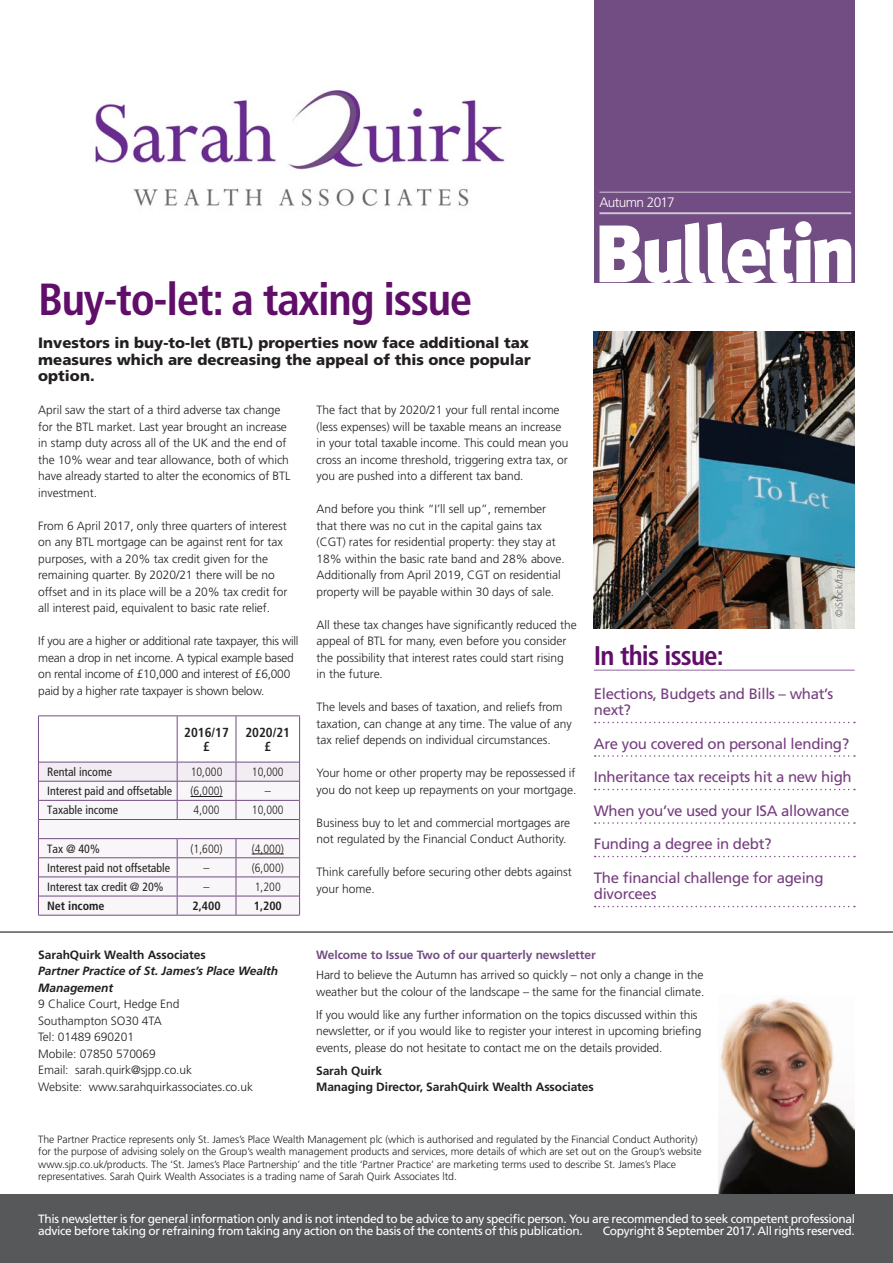
<style>
.page{position:relative;width:893px;height:1263px;background:#fff}
.page>*{position:absolute;margin:0;border:0;box-sizing:border-box;transform-origin:0 0}
.t1{font:81.3px "Meta Black LF";letter-spacing:-.045em;color:#fff}
._000_H30_Headline{font:700 condensed 45px "Frutiger";letter-spacing:-.03em;color:#600e69}
.t2{font:700 condensed 27px "Frutiger";letter-spacing:-.03em;color:#600e69}
.t3{font:15px/16.5px "Frutiger";letter-spacing:-.02em;color:#763e7f}
._000_Standfirst{font:900 15px/16.5px "Frutiger";color:#231f20;text-align:justify}
.t4{font:300 13.65px "Frutiger";letter-spacing:-.045em;color:#fff}
.t5{font:700 condensed 13.2px "Frutiger";color:#231f20}
._000_JustText{font:300 12px/16.5px "Frutiger";letter-spacing:-.005em;color:#231f20}
._0000_Disclaimer{font:12px/12.8px "Frutiger";letter-spacing:-.03em;color:#fff}
.t6{font:condensed 12px "Frutiger";color:#231f20}
._000_JustText-2{font:700 12px "Frutiger";letter-spacing:-.005em;color:#231f20}
.t7{font:300 condensed 12px "Frutiger";color:#231f20}
._000_JustText-3{font:italic 700 12px/16.5px "Frutiger";letter-spacing:-.005em;color:#231f20}
._000_JustText-4{font:700 12px "Frutiger";letter-spacing:-.005em;color:#724d83}
.t8{font:700 condensed 12px "Frutiger";color:#231f20}
._000_JustText-5{font:300 10.5px/12.6px "Frutiger";letter-spacing:-.005em;color:#231f20}
.t9{font:300 9.75px "Frutiger";color:#6c6d70}
</style>
<div class="page">
<img style="left:594px;top:332px;width:261px;height:297px">
<hr style="left:594px;top:670px;width:261px;height:1px;background:#9b78a6">
<svg style="left:595px;top:722px;width:260px;height:1px"></svg>
<svg style="left:595px;top:755px;width:260px;height:2px"></svg>
<svg style="left:595px;top:789px;width:260px;height:1px"></svg>
<svg style="left:595px;top:822px;width:260px;height:2px"></svg>
<svg style="left:595px;top:856px;width:260px;height:1px"></svg>
<svg style="left:595px;top:906px;width:260px;height:1px"></svg>
<img style="left:719px;top:998px;width:135px;height:197px">
<div style="left:594px;top:0;width:261px;height:282px;background:#724d83"></div>
<div style="left:0;top:1195px;width:893px;height:68px;background:#57585a"></div>
<hr style="left:599px;top:192px;width:252px;height:1px;background:#d5cada">
<hr style="left:599px;top:212px;width:252px;height:2px;background:#d5cada">
<hr style="left:0;top:931px;width:893px;height:2px;background:#57585a">
<img style="left:95px;top:90px;width:410px;height:117px">
<hr style="left:38px;top:716px;width:1px;height:46px;background:#724d83">
<hr style="left:38px;top:715px;width:139px;height:1px;background:#724d83">
<hr style="left:177px;top:716px;width:1px;height:46px;background:#724d83">
<hr style="left:177px;top:715px;width:59px;height:1px;background:#724d83">
<hr style="left:236px;top:716px;width:1px;height:46px;background:#724d83">
<hr style="left:236px;top:715px;width:64px;height:1px;background:#724d83">
<hr style="left:299px;top:716px;width:1px;height:46px;background:#724d83">
<hr style="left:38px;top:915px;width:139px;height:1px;background:#724d83">
<hr style="left:177px;top:915px;width:59px;height:1px;background:#724d83">
<svg style="left:38px;top:762px;width:262px;height:153px"></svg>
<hr style="left:236px;top:857px;width:63px;height:1px;background:#724d83">
<hr style="left:236px;top:876px;width:63px;height:1px;background:#724d83">
<hr style="left:236px;top:896px;width:63px;height:1px;background:#724d83">
<hr style="left:236px;top:915px;width:64px;height:1px;background:#724d83">
<hr style="left:191px;top:796px;width:32px;height:1px;background:#231f20">
<hr style="left:252px;top:854px;width:32px;height:1px;background:#231f20">
<p class="_000_H30_Headline" style="left:38px;top:273px;width:436px">Buy-to-let: a taxing issue</p>
<p class="_000_Standfirst" style="left:38px;top:334px;width:494px">Investors in buy-to-let (BTL) properties now face additional tax measures which are decreasing the appeal of this once popular option.</p>
<p class="_000_JustText" style="left:38px;top:402px;width:254px">April saw the start of a third adverse tax change for the BTL market. Last year brought an increase in stamp duty across all of the UK and the end of the 10% wear and tear allowance, both of which have already started to alter the economics of BTL investment.</p>
<p class="_000_JustText" style="left:38px;top:517px;width:251px">From 6 April 2017, only three quarters of interest on any BTL mortgage can be against rent for tax purposes, with a 20% tax credit given for the remaining quarter. By 2020/21 there will be no offset and in its place will be a 20% tax credit for all interest paid, equivalent to basic rate relief.</p>
<p class="_000_JustText" style="left:38px;top:633px;width:262px">If you are a higher or additional rate taxpayer, this will mean a drop in net income. A typical example based on rental income of £10,000 and interest of £6,000 paid by a higher rate taxpayer is shown below.</p>
<p class="t5" style="left:184px;top:725px;width:46px">2016/17</p>
<p class="t5" style="left:203px;top:738px;width:8px">£</p>
<p class="t5" style="left:245px;top:725px;width:46px">2020/21</p>
<p class="t5" style="left:264px;top:738px;width:8px">£</p>
<p class="t6" style="left:47px;top:765px;width:66px">Rental income</p>
<p class="t7" style="left:191px;top:765px;width:33px">10,000</p>
<p class="t7" style="left:252px;top:765px;width:33px">10,000</p>
<p class="t6" style="left:47px;top:784px;width:127px">Interest paid and offsetable</p>
<p class="t7" style="left:191px;top:784px;width:34px">(6,000)</p>
<p class="t7" style="left:265px;top:784px;width:7px">–</p>
<p class="t6" style="left:47px;top:803px;width:73px">Taxable income</p>
<p class="t7" style="left:194px;top:803px;width:27px">4,000</p>
<p class="t7" style="left:252px;top:803px;width:33px">10,000</p>
<p class="t6" style="left:47px;top:841px;width:54px">Tax @ 40%</p>
<p class="t7" style="left:191px;top:842px;width:34px">(1,600)</p>
<p class="t7" style="left:252px;top:842px;width:34px">(4,000)</p>
<p class="t6" style="left:47px;top:861px;width:125px">Interest paid not offsetable</p>
<p class="t7" style="left:204px;top:861px;width:7px">–</p>
<p class="t7" style="left:252px;top:861px;width:34px">(6,000)</p>
<p class="t6" style="left:47px;top:880px;width:118px">Interest tax credit @ 20%</p>
<p class="t7" style="left:204px;top:880px;width:7px">–</p>
<p class="t7" style="left:255px;top:880px;width:27px">1,200</p>
<p class="t8" style="left:47px;top:899px;width:59px">Net income</p>
<p class="t8" style="left:193px;top:899px;width:30px">2,400</p>
<p class="t8" style="left:254px;top:899px;width:30px">1,200</p>
<p class="_000_JustText" style="left:317px;top:402px;width:253px">The fact that by 2020/21 your full rental income (less expenses) will be taxable means an increase in your total taxable income. This could mean you cross an income threshold, triggering extra tax, or you are pushed into a different tax band.</p>
<p class="_000_JustText" style="left:317px;top:501px;width:250px">And before you think “I’ll sell up”, remember that there was no cut in the capital gains tax (CGT) rates for residential property: they stay at 18% within the basic rate band and 28% above.<br>Additionally from April 2019, CGT on residential property will be payable within 30 days of sale.</p>
<p class="_000_JustText" style="left:317px;top:616px;width:262px">All these tax changes have significantly reduced the appeal of BTL for many, even before you consider the possibility that interest rates could start rising<br>in the future.</p>
<p class="_000_JustText" style="left:317px;top:699px;width:257px">The levels and bases of taxation, and reliefs from taxation, can change at any time. The value of any tax relief depends on individual circumstances.</p>
<p class="_000_JustText" style="left:317px;top:765px;width:261px">Your home or other property may be repossessed if you do not keep up repayments on your mortgage.</p>
<p class="_000_JustText" style="left:317px;top:814px;width:255px">Business buy to let and commercial mortgages are not regulated by the Financial Conduct Authority.</p>
<p class="_000_JustText" style="left:317px;top:864px;width:257px">Think carefully before securing other debts against your home.</p>
<p class="t4" style="left:599px;top:195px;width:77px">Autumn 2017</p>
<p class="t1" style="left:595px;top:205px;width:263px">Bulletin</p>
<p class="t9" style="left:834px;top:617px;width:66px;rotate:-90deg">©iStock/fazon1</p>
<h3 class="t2" style="left:594px;top:640px;width:132px">In this issue:</h3>
<p class="t3" style="left:594px;top:685px;width:241px">Elections, Budgets and Bills – what’s next?</p>
<p class="t3" style="left:594px;top:735px;width:257px">Are you covered on personal lending?</p>
<p class="t3" style="left:594px;top:769px;width:259px">Inheritance tax receipts hit a new high</p>
<p class="t3" style="left:594px;top:802px;width:257px">When you’ve used your ISA allowance</p>
<p class="t3" style="left:594px;top:836px;width:179px">Funding a degree in debt?</p>
<p class="t3" style="left:594px;top:869px;width:231px">The financial challenge for ageing divorcees</p>
<p class="_000_JustText-2" style="left:38px;top:947px;width:169px">SarahQuirk Wealth Associates</p>
<p class="_000_JustText-3" style="left:38px;top:963px;width:241px">Partner Practice of St. James’s Place Wealth<br>Management</p>
<p class="_000_JustText" style="left:38px;top:996px;width:143px">9 Chalice Court, Hedge End</p>
<p class="_000_JustText" style="left:38px;top:1012px;width:125px">Southampton SO30 4TA</p>
<p class="_000_JustText" style="left:38px;top:1029px;width:97px">Tel: 01489 690201</p>
<p class="_000_JustText" style="left:38px;top:1045px;width:119px">Mobile: 07850 570069</p>
<p class="_000_JustText" style="left:38px;top:1062px;width:155px">Email: sarah.quirk@sjpp.co.uk</p>
<p class="_000_JustText" style="left:38px;top:1078px;width:216px">Website: www.sarahquirkassociates.co.uk</p>
<p class="_000_JustText-4" style="left:316px;top:947px;width:281px">Welcome to Issue Two of our quarterly newsletter</p>
<p class="_000_JustText" style="left:316px;top:967px;width:390px">Hard to believe the Autumn has arrived so quickly – not only a change in the weather but the colour of the landscape – the same for the financial climate.</p>
<p class="_000_JustText" style="left:316px;top:1006px;width:387px">If you would like any further information on the topics discussed within this newsletter, or if you would like to register your interest in upcoming briefing events, please do not hesitate to contact me on the details provided.</p>
<p class="_000_JustText-2" style="left:316px;top:1063px;width:68px">Sarah Quirk</p>
<p class="_000_JustText-2" style="left:316px;top:1080px;width:279px">Managing Director, SarahQuirk Wealth Associates</p>
<p class="_000_JustText-5" style="left:38px;top:1133px;width:665px">The Partner Practice represents only St. James’s Place Wealth Management plc (which is authorised and regulated by the Financial Conduct Authority) for the purpose of advising solely on the Group’s wealth management products and services, more details of which are set out on the Group’s website www.sjp.co.uk/products. The ‘St. James’s Place Partnership’ and the title ‘Partner Practice’ are marketing terms used to describe St. James’s Place representatives. Sarah Quirk Wealth Associates is a trading name of Sarah Quirk Associates ltd.</p>
<p class="_0000_Disclaimer" style="left:38px;top:1212px;width:818px">This newsletter is for general information only and is not intended to be advice to any specific person. You are recommended to seek competent professional advice before taking or refraining from taking any action on the basis of the contents of this publication.</p>
<p class="_0000_Disclaimer" style="left:603px;top:1224px;width:253px">Copyright 8 September 2017. All rights reserved.</p>
</div>
